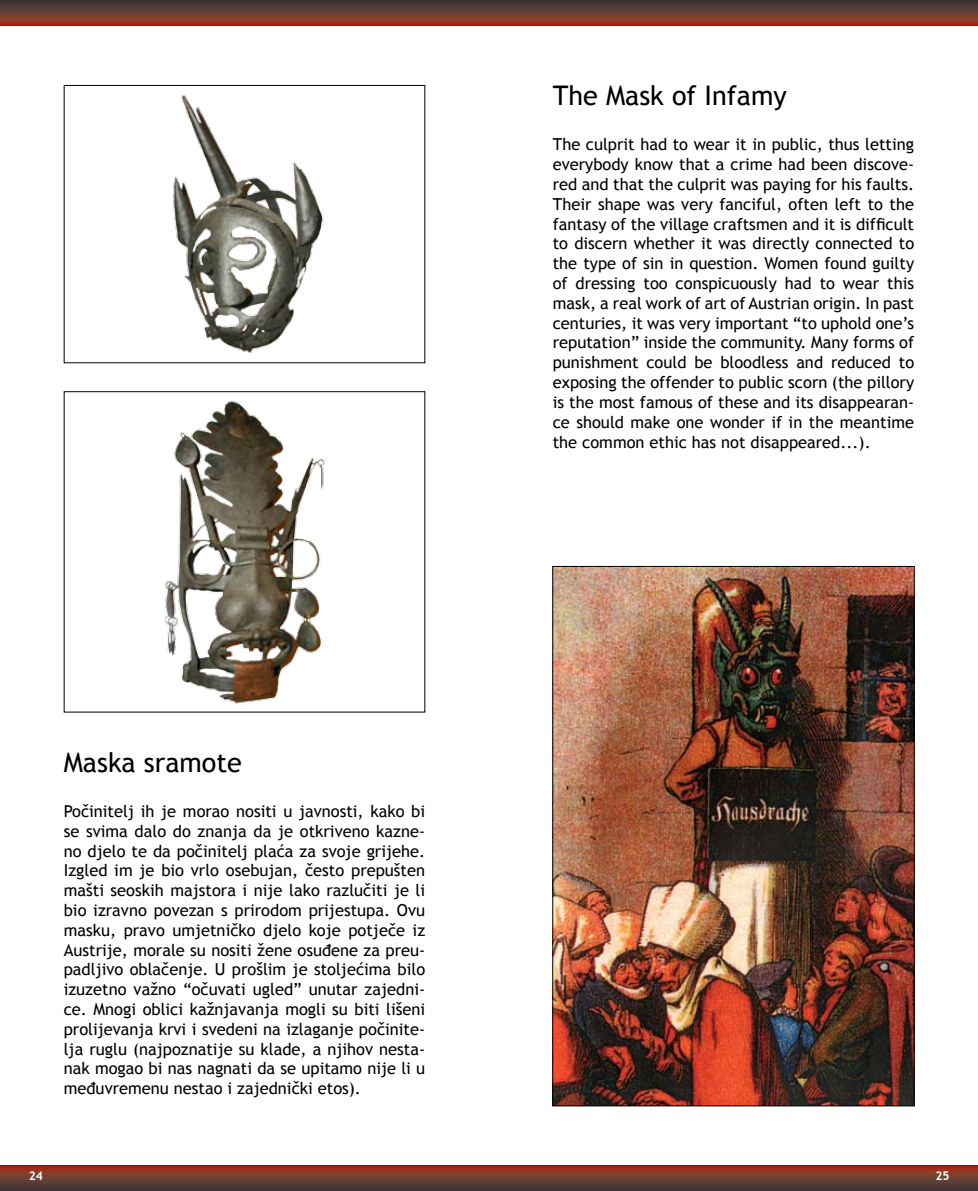
<style>
.page{position:relative;width:978px;height:1191px;background:#fff}
.page>*{position:absolute;margin:0;border:0;box-sizing:border-box;transform-origin:0 0}
.t1{font:27px "Trebuchet MS";color:#000}
.t2{font:16.5px/19.8px "Trebuchet MS";color:#000;text-align:justify}
.t3{font:700 12px "Trebuchet MS";color:#fff}
</style>
<div class="page">
<img style="left:554px;top:568px;width:359px;height:536px">
<img style="left:164px;top:401px;width:161px;height:303px">
<img style="left:173px;top:95px;width:151px;height:258px">
<svg style="left:489px;top:0;width:489px;height:26px;background:#6c372d"></svg>
<svg style="left:0;top:0;width:489px;height:26px;background:#6c372d"></svg>
<svg style="left:0;top:1165px;width:489px;height:26px;background:#6f362c"></svg>
<svg style="left:489px;top:1165px;width:489px;height:26px;background:#6f362c"></svg>
<h1 class="t1" style="left:64px;top:746px;width:180px">Maska sramote</h1>
<p class="t2" style="left:64px;top:801px;width:363px">Počinitelj ih je morao nositi u javnosti, kako bi se svima dalo do znanja da je otkriveno kazne&shy;no djelo te da počinitelj plaća za svoje grijehe.<br>Izgled im je bio vrlo osebujan, često prepušten mašti seoskih majstora i nije lako razlučiti je li bio izravno povezan s prirodom prijestupa. Ovu masku, pravo umjetničko djelo koje potječe iz Austrije, morale su nositi žene osuđene za preu&shy;padljivo oblačenje. U prošlim je stoljećima bilo izuzetno važno “očuvati ugled” unutar zajedni&shy;ce. Mnogi oblici kažnjavanja mogli su biti lišeni prolijevanja krvi i svedeni na izlaganje počinite&shy;lja ruglu (najpoznatije su klade, a njihov nesta&shy;nak mogao bi nas nagnati da se upitamo nije li u međuvremenu nestao i zajednički etos).</p>
<h1 class="t1" style="left:553px;top:79px;width:236px">The Mask of Infamy</h1>
<p class="t2" style="left:553px;top:135px;width:363px">The culprit had to wear it in public, thus letting everybody know that a crime had been discove&shy;red and that the culprit was paying for his faults.<br>Their shape was very fanciful, often left to the fantasy of the village craftsmen and it is difficult to discern whether it was directly connected to the type of sin in question. Women found guilty of dressing too conspicuously had to wear this mask, a real work of art of Austrian origin. In past centuries, it was very important “to uphold one’s reputation” inside the community. Many forms of punishment could be bloodless and reduced to exposing the offender to public scorn (the pillory is the most famous of these and its disappearan&shy;ce should make one wonder if in the meantime the common ethic has not disappeared...).</p>
<p class="t3" style="left:29px;top:1168px;width:16px">24</p>
<p class="t3" style="left:936px;top:1168px;width:16px">25</p>
</div>
